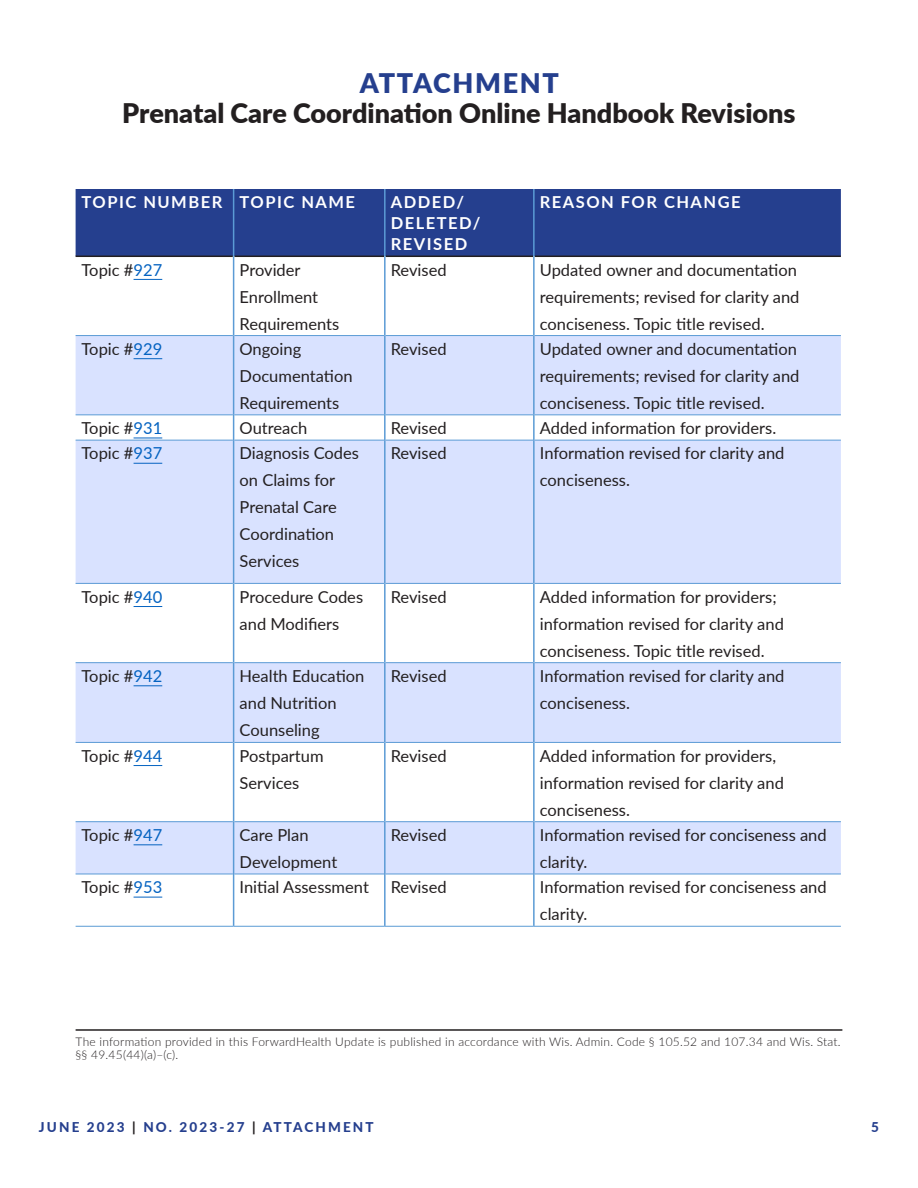
<style>
.page{position:relative;width:918px;height:1188px;background:#fff}
.page>*{position:absolute;margin:0;border:0;box-sizing:border-box;transform-origin:0 0}
.t1{font:900 27px "Lato";color:#231f20}
.t2{font:900 27px "Lato";letter-spacing:.06em;color:#253f8e}
.Table_text{font:16.5px/27px "Lato";color:#231f20}
.Table_heading{font:700 16.5px/21px "Lato";letter-spacing:.09em;color:#fff}
.t3{font:800 13.5px "Lato";letter-spacing:.16em;color:#253f8e}
.t4{font:300 12px/13.5px "Lato";letter-spacing:.02em;color:#231f20}
.s1{color:#0563c1}
.s2{color:#231f20}
</style>
<div class="page">
<hr style="left:76px;top:1029px;width:766px;height:2px;background:#231f20">
<div style="left:76px;top:189px;width:765px;height:67px;background:#253f8e"></div>
<svg style="left:76px;top:336px;width:765px;height:538px;fill:#d9e2ff"></svg>
<hr style="left:76px;top:256px;width:157px;height:1px;background:#231f20">
<hr style="left:234px;top:256px;width:150px;height:1px;background:#231f20">
<hr style="left:386px;top:256px;width:147px;height:1px;background:#231f20">
<hr style="left:535px;top:256px;width:306px;height:1px;background:#231f20">
<hr style="left:76px;top:335px;width:157px;height:1px;background:#5b9bd5">
<hr style="left:234px;top:335px;width:150px;height:1px;background:#5b9bd5">
<hr style="left:386px;top:335px;width:147px;height:1px;background:#5b9bd5">
<hr style="left:535px;top:335px;width:306px;height:1px;background:#5b9bd5">
<hr style="left:76px;top:414px;width:157px;height:1px;background:#5b9bd5">
<hr style="left:234px;top:414px;width:150px;height:1px;background:#5b9bd5">
<hr style="left:386px;top:414px;width:147px;height:1px;background:#5b9bd5">
<hr style="left:535px;top:414px;width:306px;height:1px;background:#5b9bd5">
<hr style="left:76px;top:440px;width:157px;height:1px;background:#5b9bd5">
<hr style="left:234px;top:440px;width:150px;height:1px;background:#5b9bd5">
<hr style="left:386px;top:440px;width:147px;height:1px;background:#5b9bd5">
<hr style="left:535px;top:440px;width:306px;height:1px;background:#5b9bd5">
<hr style="left:76px;top:583px;width:157px;height:1px;background:#5b9bd5">
<hr style="left:234px;top:583px;width:150px;height:1px;background:#5b9bd5">
<hr style="left:386px;top:583px;width:147px;height:1px;background:#5b9bd5">
<hr style="left:535px;top:583px;width:306px;height:1px;background:#5b9bd5">
<hr style="left:76px;top:662px;width:157px;height:1px;background:#5b9bd5">
<hr style="left:234px;top:662px;width:150px;height:1px;background:#5b9bd5">
<hr style="left:386px;top:662px;width:147px;height:1px;background:#5b9bd5">
<hr style="left:535px;top:662px;width:306px;height:1px;background:#5b9bd5">
<hr style="left:76px;top:742px;width:157px;height:1px;background:#5b9bd5">
<hr style="left:234px;top:742px;width:150px;height:1px;background:#5b9bd5">
<hr style="left:386px;top:742px;width:147px;height:1px;background:#5b9bd5">
<hr style="left:535px;top:742px;width:306px;height:1px;background:#5b9bd5">
<hr style="left:76px;top:821px;width:157px;height:1px;background:#5b9bd5">
<hr style="left:234px;top:821px;width:150px;height:1px;background:#5b9bd5">
<hr style="left:386px;top:821px;width:147px;height:1px;background:#5b9bd5">
<hr style="left:535px;top:821px;width:306px;height:1px;background:#5b9bd5">
<hr style="left:76px;top:874px;width:157px;height:1px;background:#5b9bd5">
<hr style="left:234px;top:874px;width:150px;height:1px;background:#5b9bd5">
<hr style="left:386px;top:874px;width:147px;height:1px;background:#5b9bd5">
<hr style="left:535px;top:874px;width:306px;height:1px;background:#5b9bd5">
<hr style="left:76px;top:926px;width:158px;height:1px;background:#5b9bd5">
<hr style="left:234px;top:926px;width:151px;height:1px;background:#5b9bd5">
<hr style="left:385px;top:926px;width:149px;height:1px;background:#5b9bd5">
<hr style="left:534px;top:926px;width:307px;height:1px;background:#5b9bd5">
<hr style="left:233px;top:256px;width:1px;height:80px;background:#5b9bd5">
<hr style="left:384px;top:256px;width:2px;height:80px;background:#5b9bd5">
<hr style="left:533px;top:256px;width:2px;height:80px;background:#5b9bd5">
<hr style="left:233px;top:336px;width:1px;height:79px;background:#5b9bd5">
<hr style="left:384px;top:336px;width:2px;height:79px;background:#5b9bd5">
<hr style="left:533px;top:336px;width:2px;height:79px;background:#5b9bd5">
<svg style="left:233px;top:415px;width:1px;height:25px"></svg>
<hr style="left:384px;top:415px;width:2px;height:25px;background:#5b9bd5">
<hr style="left:533px;top:415px;width:2px;height:25px;background:#5b9bd5">
<hr style="left:233px;top:440px;width:1px;height:143px;background:#5b9bd5">
<hr style="left:384px;top:440px;width:2px;height:143px;background:#5b9bd5">
<hr style="left:533px;top:440px;width:2px;height:143px;background:#5b9bd5">
<hr style="left:233px;top:583px;width:1px;height:80px;background:#5b9bd5">
<hr style="left:384px;top:583px;width:2px;height:80px;background:#5b9bd5">
<hr style="left:533px;top:583px;width:2px;height:80px;background:#5b9bd5">
<hr style="left:233px;top:663px;width:1px;height:79px;background:#5b9bd5">
<hr style="left:384px;top:663px;width:2px;height:79px;background:#5b9bd5">
<hr style="left:533px;top:663px;width:2px;height:79px;background:#5b9bd5">
<hr style="left:233px;top:742px;width:1px;height:80px;background:#5b9bd5">
<hr style="left:384px;top:742px;width:2px;height:80px;background:#5b9bd5">
<hr style="left:533px;top:742px;width:2px;height:80px;background:#5b9bd5">
<hr style="left:233px;top:822px;width:1px;height:52px;background:#5b9bd5">
<hr style="left:384px;top:822px;width:2px;height:52px;background:#5b9bd5">
<hr style="left:533px;top:822px;width:2px;height:52px;background:#5b9bd5">
<hr style="left:233px;top:874px;width:1px;height:52px;background:#5b9bd5">
<hr style="left:384px;top:874px;width:2px;height:52px;background:#5b9bd5">
<hr style="left:533px;top:874px;width:2px;height:52px;background:#5b9bd5">
<hr style="left:233px;top:189px;width:1px;height:67px;background:#5b9bd5">
<hr style="left:384px;top:189px;width:2px;height:67px;background:#5b9bd5">
<hr style="left:533px;top:189px;width:2px;height:67px;background:#5b9bd5">
<svg style="left:134px;top:279px;width:28px;height:1px"></svg>
<svg style="left:134px;top:358px;width:28px;height:1px"></svg>
<svg style="left:134px;top:438px;width:28px;height:1px"></svg>
<svg style="left:134px;top:463px;width:28px;height:1px"></svg>
<svg style="left:134px;top:606px;width:28px;height:1px"></svg>
<svg style="left:134px;top:685px;width:28px;height:1px"></svg>
<svg style="left:134px;top:765px;width:28px;height:1px"></svg>
<svg style="left:134px;top:844px;width:28px;height:1px"></svg>
<svg style="left:134px;top:897px;width:28px;height:1px"></svg>
<h1 class="t2" style="left:360px;top:63px;width:200px">ATTACHMENT</h1>
<h1 class="t1" style="left:122px;top:93px;width:675px">Prenatal Care Coordination Online Handbook Revisions</h1>
<p class="Table_heading" style="left:82px;top:191px;width:142px">TOPIC NUMBER</p>
<p class="Table_heading" style="left:240px;top:191px;width:117px">TOPIC NAME</p>
<p class="Table_heading" style="left:391px;top:191px;width:91px">ADDED/<br>DELETED/<br>REVISED</p>
<p class="Table_heading" style="left:540px;top:191px;width:202px">REASON FOR CHANGE</p>
<p class="Table_text" style="left:82px;top:255px;width:82px">Topic #<span class="s1">927</span></p>
<p class="Table_text" style="left:240px;top:255px;width:101px">Provider<br>Enrollment<br>Requirements</p>
<p class="Table_text" style="left:391px;top:255px;width:57px">Revised</p>
<p class="Table_text" style="left:540px;top:255px;width:261px">Updated owner and documentation requirements; revised for clarity and conciseness. Topic title revised.</p>
<p class="Table_text" style="left:82px;top:335px;width:82px">Topic #<span class="s1">929</span></p>
<p class="Table_text" style="left:240px;top:335px;width:114px">Ongoing<br>Documentation<br>Requirements</p>
<p class="Table_text" style="left:391px;top:335px;width:57px">Revised</p>
<p class="Table_text" style="left:540px;top:335px;width:261px">Updated owner and documentation requirements; revised for clarity and conciseness. Topic title revised.</p>
<p class="Table_text" style="left:82px;top:414px;width:82px">Topic #<span class="s1">931</span></p>
<p class="Table_text" style="left:240px;top:414px;width:69px">Outreach</p>
<p class="Table_text" style="left:391px;top:414px;width:57px">Revised</p>
<p class="Table_text" style="left:540px;top:414px;width:238px">Added information for providers.</p>
<p class="Table_text" style="left:82px;top:439px;width:82px">Topic #<span class="s1">937</span></p>
<p class="Table_text" style="left:240px;top:439px;width:121px">Diagnosis Codes on Claims for<br>Prenatal Care<br>Coordination<br>Services</p>
<p class="Table_text" style="left:391px;top:439px;width:57px">Revised</p>
<p class="Table_text" style="left:540px;top:439px;width:246px">Information revised for clarity and conciseness.</p>
<p class="Table_text" style="left:82px;top:582px;width:82px">Topic #<span class="s1">940</span></p>
<p class="Table_text" style="left:240px;top:582px;width:125px">Procedure Codes and Modifiers</p>
<p class="Table_text" style="left:391px;top:582px;width:57px">Revised</p>
<p class="Table_text" style="left:540px;top:582px;width:246px">Added information for providers; information revised for clarity and conciseness. Topic title revised.</p>
<p class="Table_text" style="left:82px;top:662px;width:82px">Topic #<span class="s1">942</span></p>
<p class="Table_text" style="left:240px;top:662px;width:126px">Health Education and Nutrition<br>Counseling</p>
<p class="Table_text" style="left:391px;top:662px;width:57px">Revised</p>
<p class="Table_text" style="left:540px;top:662px;width:246px">Information revised for clarity and conciseness.</p>
<p class="Table_text" style="left:82px;top:742px;width:82px">Topic #<span class="s1">944</span></p>
<p class="Table_text" style="left:240px;top:742px;width:85px">Postpartum<br>Services</p>
<p class="Table_text" style="left:391px;top:742px;width:57px">Revised</p>
<p class="Table_text" style="left:540px;top:742px;width:246px">Added information for providers, information revised for clarity and conciseness.</p>
<p class="Table_text" style="left:82px;top:821px;width:82px">Topic #<span class="s1">947</span></p>
<p class="Table_text" style="left:240px;top:821px;width:99px">Care Plan<br>Development</p>
<p class="Table_text" style="left:391px;top:821px;width:57px">Revised</p>
<p class="Table_text" style="left:540px;top:821px;width:288px">Information revised for conciseness and clarity.</p>
<p class="Table_text" style="left:82px;top:873px;width:82px">Topic #<span class="s1">953</span></p>
<p class="Table_text" style="left:240px;top:873px;width:131px">Initial Assessment</p>
<p class="Table_text" style="left:391px;top:873px;width:57px">Revised</p>
<p class="Table_text" style="left:540px;top:873px;width:288px">Information revised for conciseness and clarity.</p>
<p class="t4" style="left:76px;top:1034px;width:767px">The information provided in this ForwardHealth Update is published in accordance with Wis. Admin. Code § 105.52 and 107.34 and Wis. Stat. §§ 49.45(44)(a)–(c).</p>
<p class="t3" style="left:39px;top:1117px;width:336px">JUNE 2023 <span class="s2">|</span> NO. 2023-27 <span class="s2">|</span> ATTACHMENT</p>
<p class="t3" style="left:871px;top:1117px;width:9px">5</p>
</div>
